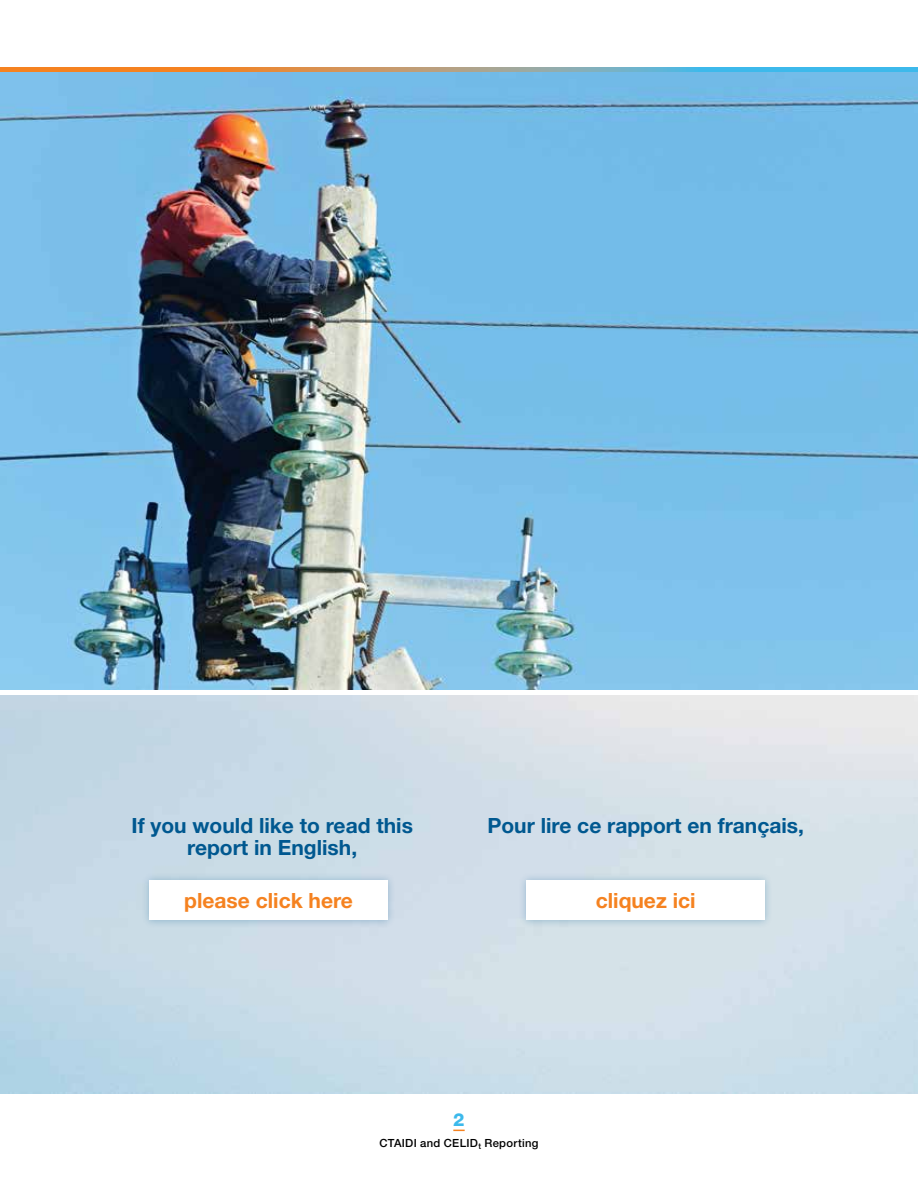
<style>
.page{position:relative;width:918px;height:1188px;background:#fff}
.page>*{position:absolute;margin:0;border:0;box-sizing:border-box;transform-origin:0 0}
.t1{font:700 21px/22.8px "Helvetica Neue LT Std";color:#005890;text-align:center}
.t2{font:700 21px "Helvetica Neue LT Std";color:#f58220}
.t3{font:800 18px "Helvetica Neue LT Std";color:#3cb9eb}
.t4{font:500 11.25px "Helvetica Neue LT Std";letter-spacing:.03em;color:#000}
</style>
<div class="page">
<div style="left:141px;top:872px;width:255px;height:56px;background:#005890;opacity:.3"></div>
<div style="left:150px;top:880px;width:238px;height:40px;background:#fff"></div>
<div style="left:518px;top:872px;width:255px;height:56px;background:#005890;opacity:.3"></div>
<div style="left:527px;top:880px;width:238px;height:40px;background:#fff"></div>
<img style="left:0;top:72px;width:918px;height:617px">
<svg style="left:453px;top:1130px;width:12px;height:1px"></svg>
<svg style="left:0;top:68px;width:918px;height:4px;background:#a29f86"></svg>
<p class="t1" style="left:132px;top:813px;width:283px">If you would like to read this report in English,</p>
<p class="t1" style="left:487px;top:813px;width:318px">Pour lire ce rapport en français,</p>
<p class="t2" style="left:184px;top:887px;width:170px">please click here</p>
<p class="t2" style="left:596px;top:887px;width:101px">cliquez ici</p>
<p class="t3" style="left:453px;top:1109px;width:13px">2</p>
<p class="t4" style="left:379px;top:1136px;width:161px">CTAIDI and CELID<sub>t</sub> Reporting</p>
</div>
